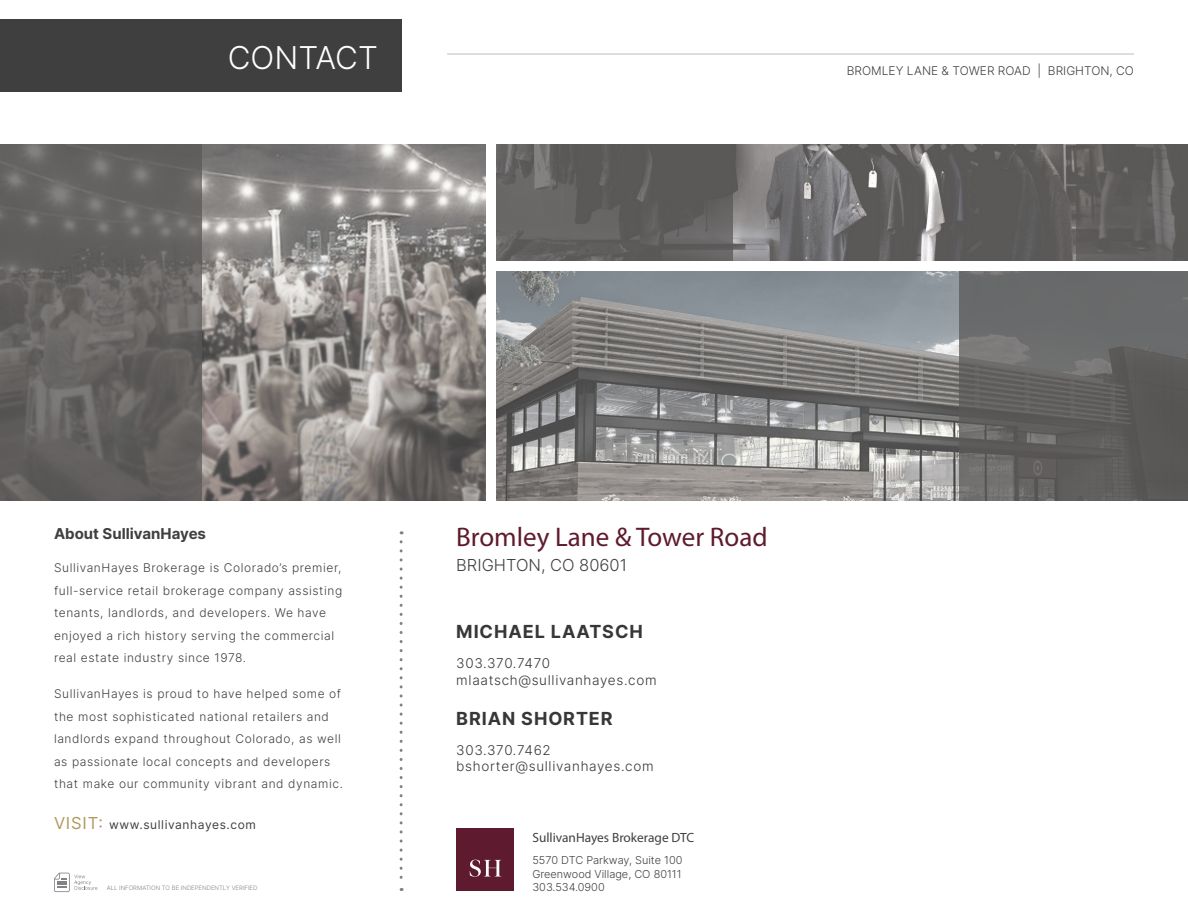
<style>
.page{position:relative;width:1188px;height:918px;background:#fff}
.page>*{position:absolute;margin:0;border:0;box-sizing:border-box;transform-origin:0 0}
.t1{font:300 31.5px "Inter";color:#fff}
.t2{font:27px "Myriad Pro";color:#5f1b2e}
.t3{font:700 18px "Inter";letter-spacing:.05em;color:#383738}
.t4{font:300 16.5px "Inter";color:#3f3f3f}
.t5{font:700 15px "Inter";color:#3f3f3f}
.t6{font:300 13.5px/16.5px "Inter";letter-spacing:.05em;color:#383738}
.t7{font:13.35px "Myriad Pro";color:#3f3f3f}
.t8{font:300 12px/22.5px "Inter";letter-spacing:.05em;color:#3f3f3f}
.t9{font:300 12px "Inter";color:#3f3f3f}
.t10{font:12px "Inter";letter-spacing:.05em;color:#3f3f3f}
.t11{font:300 10.95px/13.4px "Inter";color:#3f3f3f}
.t12{font:300 6px "Inter";color:#808285}
.s1{font-size:16.5px;color:#b0975d}
</style>
<div class="page">
<img style="left:202px;top:145px;width:284px;height:355px">
<img style="left:733px;top:145px;width:343px;height:116px">
<img style="left:497px;top:272px;width:463px;height:228px">
<svg style="left:960px;top:272px;width:228px;height:228px;background:#646363"></svg>
<svg style="left:1076px;top:145px;width:112px;height:116px;background:#615f5e"></svg>
<div style="left:497px;top:145px;width:236px;height:116px;background:#5b5958"></div>
<svg style="left:0;top:145px;width:202px;height:355px;background:#656362"></svg>
<div style="left:456px;top:828px;width:58px;height:62px;background:#5e1b2f"></div>
<svg style="left:470px;top:860px;width:31px;height:17px"></svg>
<svg style="left:54px;top:873px;width:43px;height:19px"></svg>
<svg style="left:400px;top:542px;width:3px;height:349px"></svg>
<div style="left:0;top:19px;width:401px;height:73px;background:#3f3f3f"></div>
<hr style="left:447px;top:54px;width:687px;height:1px;background:#bcbdc0">
<h1 class="t1" style="left:228px;top:35px;width:152px">CONTACT</h1>
<p class="t9" style="left:847px;top:62px;width:289px">BROMLEY LANE &amp; TOWER ROAD | BRIGHTON, CO</p>
<p class="t5" style="left:54px;top:523px;width:154px">About SullivanHayes</p>
<p class="t8" style="left:54px;top:556px;width:290px">SullivanHayes Brokerage is Colorado’s premier, full-service retail brokerage company assisting tenants, landlords, and developers. We have enjoyed a rich history serving the commercial real estate industry since 1978.</p>
<p class="t8" style="left:54px;top:682px;width:290px">SullivanHayes is proud to have helped some of the most sophisticated national retailers and landlords expand throughout Colorado, as well as passionate local concepts and developers that make our community vibrant and dynamic.</p>
<p class="t10" style="left:54px;top:816px;width:203px"><span class="s1">VISIT:</span> www.sullivanhayes.com</p>
<h2 class="t2" style="left:456px;top:520px;width:313px">Bromley Lane &amp; Tower Road</h2>
<h3 class="t4" style="left:456px;top:553px;width:172px">BRIGHTON, CO 80601</h3>
<h3 class="t3" style="left:456px;top:619px;width:188px">MICHAEL LAATSCH</h3>
<p class="t6" style="left:456px;top:655px;width:202px">303.370.7470 mlaatsch@sullivanhayes.com</p>
<h3 class="t3" style="left:456px;top:705px;width:158px">BRIAN SHORTER</h3>
<p class="t6" style="left:456px;top:741px;width:199px">303.370.7462 bshorter@sullivanhayes.com</p>
<p class="t7" style="left:532px;top:830px;width:163px">SullivanHayes Brokerage DTC</p>
<p class="t11" style="left:532px;top:853px;width:152px">5570 DTC Parkway, Suite 100<br>Greenwood Village, CO 80111</p>
<p class="t12" style="left:107px;top:883px;width:152px">ALL INFORMATION TO BE INDEPENDENTLY VERIFIED</p>
<p class="t11" style="left:532px;top:880px;width:74px">303.534.0900</p>
</div>
